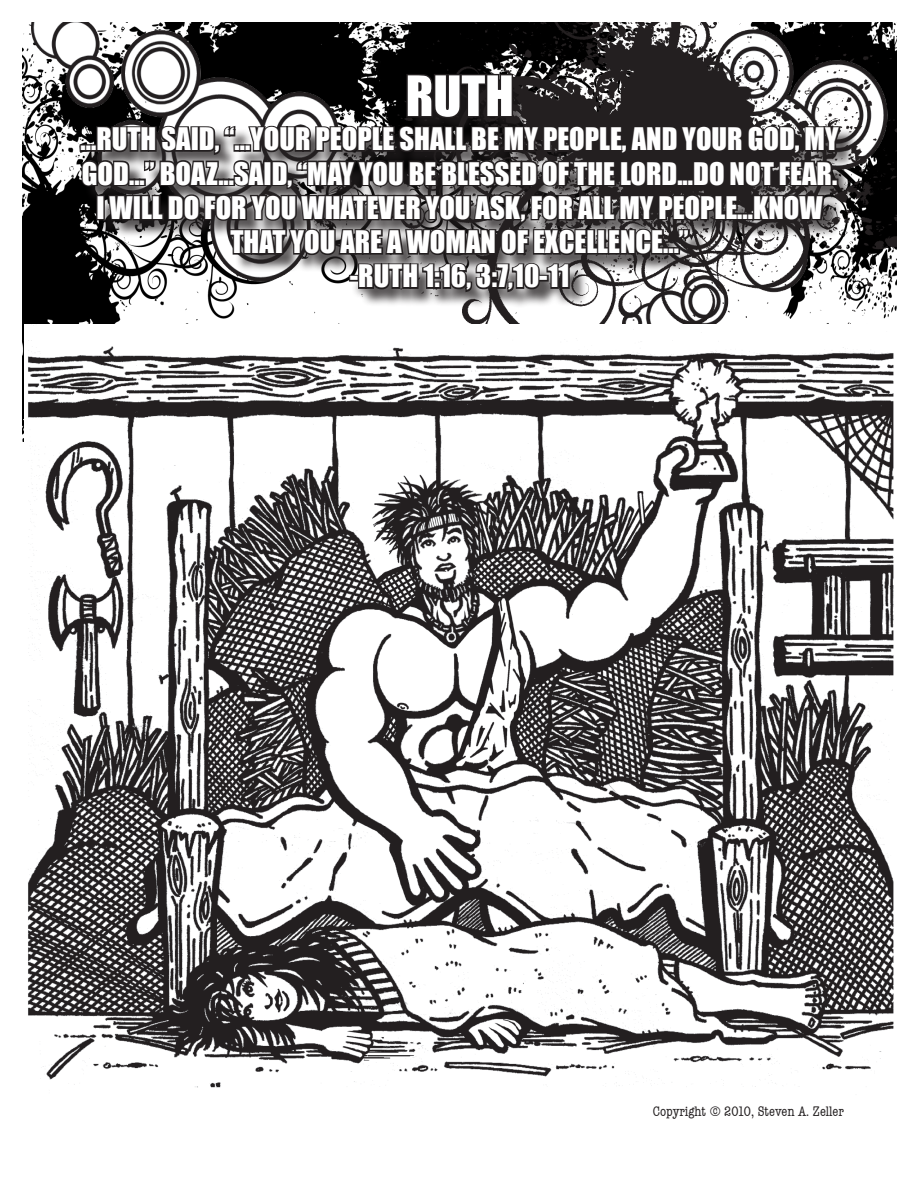
<style>
.page{position:relative;width:918px;height:1188px;background:#fff}
.page>*{position:absolute;margin:0;border:0;box-sizing:border-box;transform-origin:0 0}
.t1{font:51.45px "Impact";color:#fff}
.t2{font:28.5px/34.3px "Impact";color:#fff;text-align:center}
.t3{font:condensed 14.25px "American Typewriter";color:#231f20}
</style>
<div class="page">
<img style="left:23px;top:23px;width:364px;height:314px">
<img style="left:22px;top:23px;width:324px;height:268px">
<img style="left:387px;top:22px;width:510px;height:302px">
<img style="left:25px;top:325px;width:869px;height:763px">
<div style="left:82px;top:76px;width:776px;height:234px;background:#231f20;opacity:.75"></div>
<svg style="left:80px;top:72px;width:763px;height:222px;background:#575455"></svg>
<p class="t1" style="left:406px;top:64px;width:110px">RUTH</p>
<p class="t2" style="left:81px;top:122px;width:760px">...RUTH SAID, “...YOUR PEOPLE SHALL BE MY PEOPLE, AND YOUR GOD, MY GOD...” BOAZ...SAID, “MAY YOU BE BLESSED OF THE LORD...DO NOT FEAR.<br>I WILL DO FOR YOU WHATEVER YOU ASK, FOR ALL MY PEOPLE...KNOW THAT YOU ARE A WOMAN OF EXCELLENCE...”</p>
<p class="t2" style="left:350px;top:259px;width:221px">-RUTH 1:16, 3:7,10-11</p>
<p class="t3" style="left:653px;top:1101px;width:193px">Copyright © 2010, Steven A. Zeller</p>
</div>
